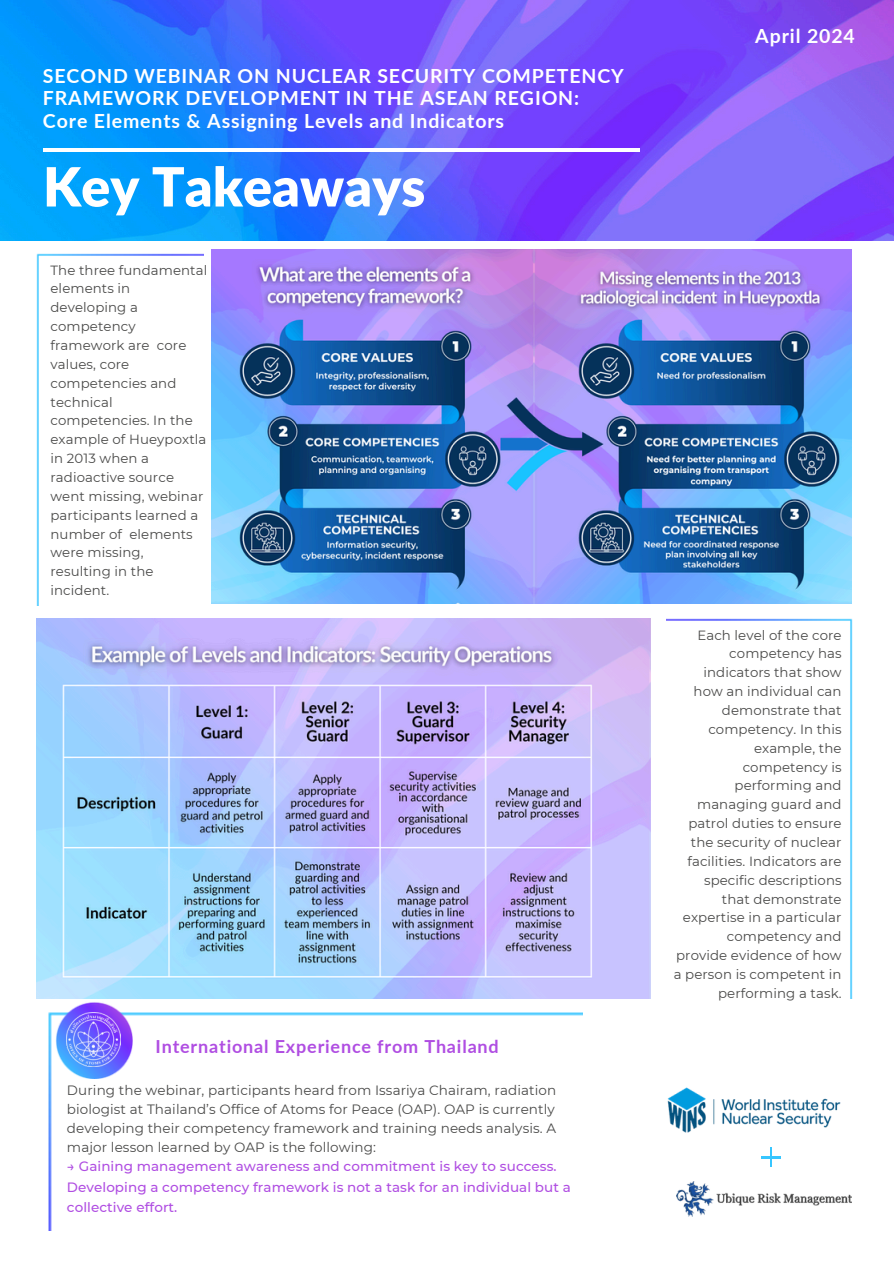
<style>
.page{position:relative;width:894px;height:1264px;background:#fff}
.page>*{position:absolute;margin:0;border:0;box-sizing:border-box;transform-origin:0 0}
.t1{font:900 54px "Lato";color:#fff}
.t2{font:700 19.5px/22.5px "Lato";letter-spacing:.045em;color:#fff}
.t3{font:700 18px "Lato";letter-spacing:.045em;color:#b04ee2}
.t4{font:13.5px/19.2px "Montserrat";letter-spacing:.005em;color:#4a4a49;text-align:justify}
.t5{font:500 13.5px/20.2px "Montserrat";letter-spacing:.005em;color:#b04ee2}
.t6{font:13.35px/18.9px "Montserrat";letter-spacing:.005em;color:#4a4a49}
</style>
<div class="page">
<img style="left:0;top:0;width:893px;height:241px">
<hr style="left:43px;top:148px;width:596px;height:3px;background:#fff">
<img style="left:667px;top:1087px;width:174px;height:46px">
<img style="left:676px;top:1181px;width:174px;height:35px">
<svg style="left:761px;top:1147px;width:19px;height:19px"></svg>
<img style="left:212px;top:250px;width:639px;height:353px">
<img style="left:37px;top:253px;width:166px;height:352px">
<img style="left:37px;top:618px;width:613px;height:380px">
<img style="left:666px;top:618px;width:186px;height:380px">
<img style="left:48px;top:1012px;width:534px;height:218px">
<img style="left:56px;top:1002px;width:76px;height:76px">
<img style="left:67px;top:1012px;width:54px;height:54px">
<p class="t2" style="left:43px;top:64px;width:582px">SECOND WEBINAR ON NUCLEAR SECURITY COMPETENCY<br>FRAMEWORK DEVELOPMENT IN THE ASEAN REGION:<br>Core Elements &amp; Assigning Levels and Indicators</p>
<p class="t1" style="left:43px;top:153px;width:384px">Key Takeaways</p>
<p class="t6" style="left:50px;top:260px;width:158px">The three fundamental</p>
<p class="t6" style="left:50px;top:279px;width:157px">elements in developing a competency framework are core values, core competencies and technical competencies. In the example of Hueypoxtla in 2013 when a radioactive source went missing, webinar participants learned a number of elements were missing, resulting in the incident.</p>
<p class="t3" style="left:155px;top:1035px;width:345px">International Experience from Thailand</p>
<h2 class="t4" style="left:67px;top:1080px;width:490px">During the webinar, participants heard from Issariya Chairam, radiation biologist at Thailand’s Office of Atoms for Peace (OAP). OAP is currently developing their competency framework and training needs analysis. A major lesson learned by OAP is the following:</h2>
<p class="t5" style="left:67px;top:1156px;width:505px">→ Gaining management awareness and commitment is key to success.<br>Developing a competency framework is not a task for an individual but a collective effort.</p>
<p class="t2" style="left:755px;top:24px;width:101px">April 2024</p>
<p class="t6" style="left:673px;top:625px;width:169px;text-align:right">Each level of the core competency has indicators that show how an individual can demonstrate that competency. In this example, the competency is performing and managing guard and patrol duties to ensure the security of nuclear facilities. Indicators are specific descriptions that demonstrate expertise in a particular competency and provide evidence of how a person is competent in performing a task.</p>
</div>
